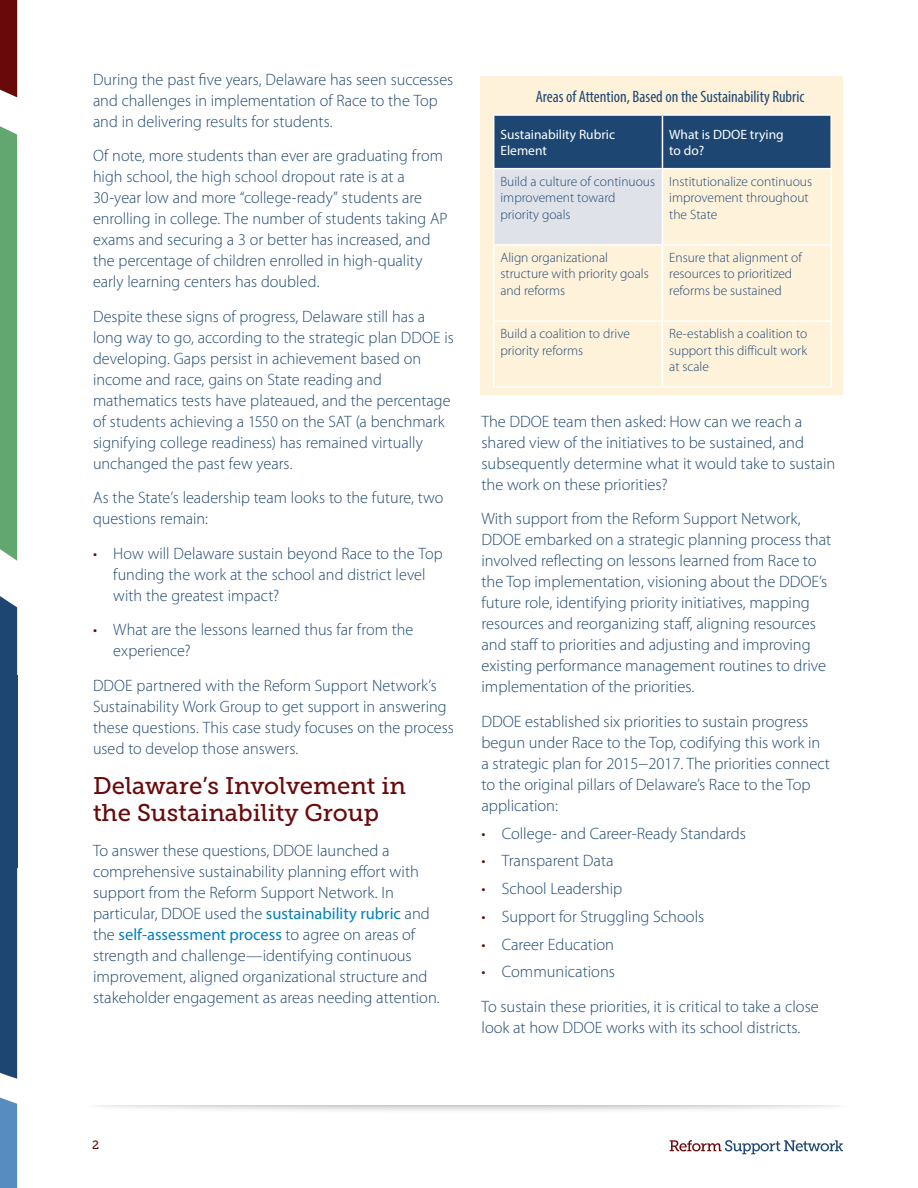
<style>
.page{position:relative;width:918px;height:1188px;background:#fff}
.page>*{position:absolute;margin:0;border:0;box-sizing:border-box;transform-origin:0 0}
.t1{font:24px/27px "Museo Slab 500";color:#6a090a}
.t2{font:300 16.5px/21px "Myriad Pro";color:#1d4772}
.t3{font:condensed 16.5px "Myriad Pro";color:#1d4772}
.t4{font:300 16.5px "Myriad Pro";color:#6a090a}
.t5{font:300 13.5px/16.5px "Myriad Pro";color:#1d4772}
.t6{font:13.5px/16.5px "Myriad Pro";color:#fff}
.t7{font:12px "Museo Slab 500";color:#6a090a}
.s1{color:#6a090a}
.s2{font-weight:400;color:#0081bf}
</style>
<div class="page">
<div style="left:84px;top:1088px;width:767px;height:26px;background:#808083;opacity:.75"></div>
<div style="left:54px;top:1082px;width:827px;height:24px;background:#fff"></div>
<svg style="left:0;top:0;width:17px;height:675px;background:#6f9073"></svg>
<svg style="left:0;top:867px;width:17px;height:321px;background:#3e6892"></svg>
<div style="left:0;top:675px;width:17px;height:192px;background:#1d4772"></div>
<svg style="left:670px;top:1140px;width:173px;height:14px"></svg>
<div style="left:481px;top:76px;width:362px;height:318px;background:#fef2db"></div>
<div style="left:494px;top:115px;width:168px;height:54px;background:#1d4772"></div>
<div style="left:662px;top:115px;width:169px;height:54px;background:#1d4772"></div>
<div style="left:494px;top:169px;width:168px;height:76px;background:#e0e2e9"></div>
<hr style="left:662px;top:169px;width:1px;height:75px;background:#fff">
<hr style="left:662px;top:246px;width:1px;height:74px;background:#fff">
<hr style="left:493px;top:320px;width:169px;height:2px;background:#fff">
<hr style="left:662px;top:322px;width:1px;height:64px;background:#fff">
<hr style="left:662px;top:116px;width:1px;height:52px;background:#fff">
<hr style="left:662px;top:320px;width:170px;height:2px;background:#fff">
<hr style="left:493px;top:168px;width:169px;height:1px;background:#fff">
<hr style="left:662px;top:168px;width:170px;height:1px;background:#fff">
<hr style="left:493px;top:244px;width:169px;height:2px;background:#fff">
<hr style="left:662px;top:244px;width:170px;height:2px;background:#fff">
<hr style="left:493px;top:114px;width:169px;height:2px;background:#fff">
<hr style="left:493px;top:116px;width:1px;height:52px;background:#fff">
<hr style="left:662px;top:114px;width:170px;height:2px;background:#fff">
<hr style="left:830px;top:116px;width:2px;height:52px;background:#fff">
<hr style="left:493px;top:169px;width:1px;height:75px;background:#fff">
<hr style="left:830px;top:169px;width:2px;height:75px;background:#fff">
<hr style="left:493px;top:246px;width:1px;height:74px;background:#fff">
<hr style="left:830px;top:246px;width:2px;height:74px;background:#fff">
<hr style="left:493px;top:322px;width:1px;height:64px;background:#fff">
<hr style="left:830px;top:322px;width:2px;height:64px;background:#fff">
<hr style="left:493px;top:386px;width:169px;height:2px;background:#fff">
<hr style="left:662px;top:386px;width:170px;height:2px;background:#fff">
<p class="t2" style="left:93px;top:69px;width:362px">During the past five years, Delaware has seen successes and challenges in implementation of Race to the Top and in delivering results for students.</p>
<p class="t2" style="left:93px;top:145px;width:356px">Of note, more students than ever are graduating from high school, the high school dropout rate is at a 30-year low and more “college-ready” students are enrolling in college. The number of students taking AP exams and securing a 3 or better has increased, and the percentage of children enrolled in high-quality early learning centers has doubled.</p>
<p class="t2" style="left:93px;top:306px;width:362px">Despite these signs of progress, Delaware still has a long way to go, according to the strategic plan DDOE is developing. Gaps persist in achievement based on income and race, gains on State reading and mathematics tests have plateaued, and the percentage of students achieving a 1550 on the SAT (a benchmark signifying college readiness) has remained virtually unchanged the past few years.</p>
<p class="t2" style="left:93px;top:487px;width:352px">As the State’s leadership team looks to the future, two questions remain:</p>
<p class="t2" style="left:113px;top:543px;width:331px;text-indent:-20px"><span class="s1">•</span> How will Delaware sustain beyond Race to the Top funding the work at the school and district level with the greatest impact?</p>
<p class="t4" style="left:93px;top:620px;width:5px">•</p>
<p class="t2" style="left:113px;top:619px;width:302px">What are the lessons learned thus far from the experience?</p>
<p class="t2" style="left:93px;top:675px;width:362px">DDOE partnered with the Reform Support Network’s Sustainability Work Group to get support in answering these questions. This case study focuses on the process used to develop those answers.</p>
<h2 class="t1" style="left:93px;top:773px;width:315px">Delaware’s Involvement in the Sustainability Group</h2>
<p class="t2" style="left:93px;top:840px;width:348px">To answer these questions, DDOE launched a comprehensive sustainability planning effort with support from the Reform Support Network. In particular, DDOE used the <span class="s2">sustainability rubric</span> and the <span class="s2">self-assessment process</span> to agree on areas of strength and challenge—identifying continuous improvement, aligned organizational structure and stakeholder engagement as areas needing attention.</p>
<h3 class="t3" style="left:536px;top:86px;width:270px">Areas of Attention, Based on the Sustainability Rubric</h3>
<p class="t6" style="left:500px;top:126px;width:116px">Sustainability Rubric<br>Element</p>
<p class="t6" style="left:669px;top:126px;width:116px">What is DDOE trying to do?</p>
<p class="t5" style="left:500px;top:173px;width:156px">Build a culture of continuous improvement toward priority goals</p>
<p class="t5" style="left:669px;top:173px;width:144px">Institutionalize continuous improvement throughout the State</p>
<p class="t5" style="left:500px;top:249px;width:150px">Align organizational structure with priority goals and reforms</p>
<p class="t5" style="left:669px;top:249px;width:134px">Ensure that alignment of resources to prioritized reforms be sustained</p>
<p class="t5" style="left:500px;top:325px;width:131px">Build a coalition to drive priority reforms</p>
<p class="t5" style="left:669px;top:325px;width:140px;text-align:justify">Re-establish a coalition to support this difficult work at scale</p>
<p class="t2" style="left:482px;top:411px;width:355px">The DDOE team then asked: How can we reach a shared view of the initiatives to be sustained, and subsequently determine what it would take to sustain the work on these priorities?</p>
<p class="t2" style="left:482px;top:508px;width:351px">With support from the Reform Support Network, DDOE embarked on a strategic planning process that involved reflecting on lessons learned from Race to the Top implementation, visioning about the DDOE’s future role, identifying priority initiatives, mapping resources and reorganizing staff, aligning resources and staff to priorities and adjusting and improving existing performance management routines to drive implementation of the priorities.</p>
<p class="t2" style="left:482px;top:711px;width:350px">DDOE established six priorities to sustain progress begun under Race to the Top, codifying this work in a strategic plan for 2015−2017. The priorities connect to the original pillars of Delaware’s Race to the Top application:</p>
<p class="t2" style="left:482px;top:822px;width:266px"><span class="s1">•</span> College- and Career-Ready Standards</p>
<p class="t2" style="left:482px;top:850px;width:134px"><span class="s1">•</span> Transparent Data</p>
<p class="t2" style="left:482px;top:878px;width:142px"><span class="s1">•</span> School Leadership</p>
<p class="t2" style="left:482px;top:906px;width:224px"><span class="s1">•</span> Support for Struggling Schools</p>
<p class="t2" style="left:482px;top:933px;width:134px"><span class="s1">•</span> Career Education</p>
<p class="t2" style="left:482px;top:961px;width:135px"><span class="s1">•</span> Communications</p>
<p class="t2" style="left:482px;top:996px;width:339px">To sustain these priorities, it is critical to take a close look at how DDOE works with its school districts.</p>
<p class="t7" style="left:92px;top:1138px;width:9px">2</p>
</div>
